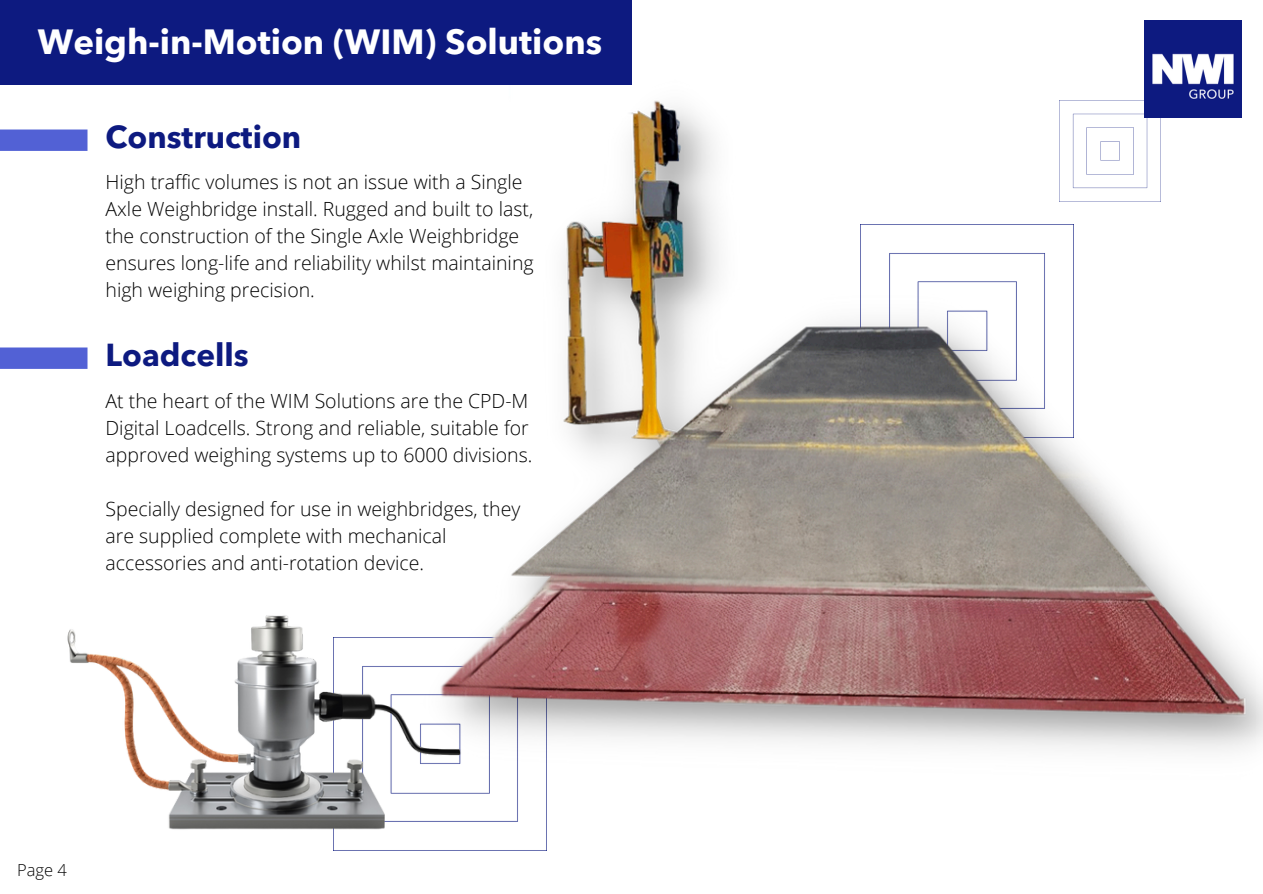
<style>
.page{position:relative;width:1263px;height:894px;background:#fff}
.page>*{position:absolute;margin:0;border:0;box-sizing:border-box;transform-origin:0 0}
.t1{font:700 34.65px "Avenir Next LT Pro";color:#fff}
.t2{font:700 31.5px "Avenir Next LT Pro";color:#0d1a80}
.t3{font:300 19.5px/27px "Open Sans";color:#000}
.t4{font:300 16.5px "Open Sans";color:#000}
</style>
<div class="page">
<div style="left:0;top:129px;width:88px;height:22px;background:#5261d5"></div>
<img style="left:510px;top:45px;width:752px;height:734px">
<img style="left:1059px;top:100px;width:101px;height:102px">
<img style="left:1144px;top:20px;width:97px;height:97px">
<div style="left:0;top:347px;width:88px;height:22px;background:#5261d5"></div>
<div style="left:0;top:0;width:631px;height:85px;background:#0d1a80"></div>
<img style="left:67px;top:615px;width:443px;height:236px">
<p class="t1" style="left:38px;top:28px;width:566px">Weigh-in-Motion (WIM) Solutions</p>
<p class="t2" style="left:106px;top:124px;width:197px">Construction</p>
<h1 class="t3" style="left:106px;top:168px;width:430px">High traffic volumes is not an issue with a Single Axle Weighbridge install. Rugged and built to last, the construction of the Single Axle Weighbridge ensures long-life and reliability whilst maintaining high weighing precision.</h1>
<p class="t2" style="left:106px;top:341px;width:145px">Loadcells</p>
<p class="t3" style="left:106px;top:386px;width:428px">At the heart of the WIM Solutions are the CPD-M<br>Digital Loadcells. Strong and reliable, suitable for approved weighing systems up to 6000 divisions.</p>
<h1 class="t3" style="left:106px;top:494px;width:416px">Specially designed for use in weighbridges, they are supplied complete with mechanical accessories and anti-rotation device.</h1>
<p class="t4" style="left:17px;top:858px;width:51px">Page 4</p>
</div>
